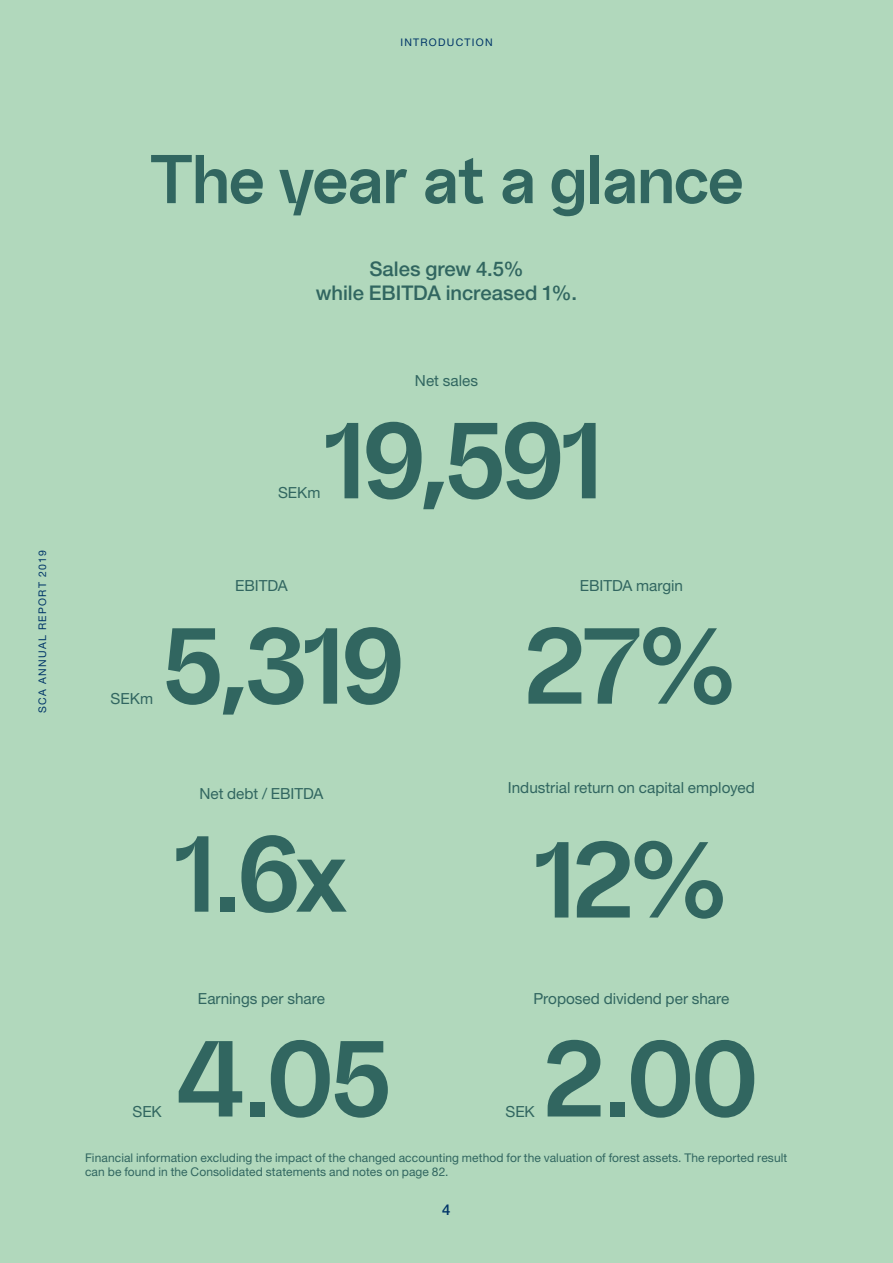
<style>
.page{position:relative;width:893px;height:1263px;background:#b1d8bc}
.page>*{position:absolute;margin:0;border:0;box-sizing:border-box;transform-origin:0 0}
.t1{font:700 108px "SCA Sans";letter-spacing:-.015em;color:#316660}
.t2{font:700 69px "SCA Sans";letter-spacing:-.025em;color:#316660}
.t3{font:500 20.25px/24.2px "Helvetica Neue LT Std";color:#316660;text-align:center}
.t4{font:15.3px "Helvetica Neue LT Std";color:#316660}
.t5{font:500 15px "Helvetica Neue LT Std";color:#003568}
.t6{font:12px/13.8px "Helvetica Neue LT Std";letter-spacing:.005em;color:#316660}
.t7{font:10.5px "Helvetica Neue LT Std";letter-spacing:.12em;color:#003568}
</style>
<div class="page">
<p class="t7" style="left:400px;top:36px;width:94px">INTRODUCTION</p>
<p class="t7" style="left:36px;top:713px;width:165px;rotate:-90deg">SCA ANNUAL REPORT 2019</p>
<h2 class="t2" style="left:150px;top:127px;width:595px">The year at a glance</h2>
<h3 class="t3" style="left:316px;top:256px;width:263px">Sales grew 4.5%<br>while EBITDA increased 1%.</h3>
<p class="t4" style="left:415px;top:371px;width:65px">Net sales</p>
<h1 class="t1" style="left:324px;top:379px;width:279px">19,591</h1>
<p class="t4" style="left:278px;top:484px;width:44px">SEKm</p>
<p class="t4" style="left:111px;top:689px;width:44px">SEKm</p>
<p class="t4" style="left:235px;top:577px;width:54px">EBITDA</p>
<h1 class="t1" style="left:163px;top:584px;width:242px">5,319</h1>
<p class="t4" style="left:200px;top:785px;width:125px">Net debt / EBITDA</p>
<h1 class="t1" style="left:174px;top:792px;width:176px">1.6x</h1>
<p class="t4" style="left:580px;top:577px;width:105px">EBITDA margin</p>
<h1 class="t1" style="left:526px;top:584px;width:213px">27%</h1>
<p class="t4" style="left:508px;top:779px;width:249px">Industrial return on capital employed</p>
<h1 class="t1" style="left:534px;top:798px;width:196px">12%</h1>
<p class="t4" style="left:198px;top:989px;width:129px">Earnings per share</p>
<p class="t4" style="left:533px;top:989px;width:197px">Proposed dividend per share</p>
<p class="t4" style="left:132px;top:1102px;width:31px">SEK</p>
<h1 class="t1" style="left:172px;top:997px;width:220px">4.05</h1>
<p class="t4" style="left:505px;top:1102px;width:31px">SEK</p>
<h1 class="t1" style="left:545px;top:997px;width:214px">2.00</h1>
<p class="t6" style="left:85px;top:1150px;width:704px">Financial information excluding the impact of the changed accounting method for the valuation of forest assets. The reported result can be found in the Consolidated statements and notes on page 82.</p>
<p class="t5" style="left:442px;top:1201px;width:10px">4</p>
</div>
